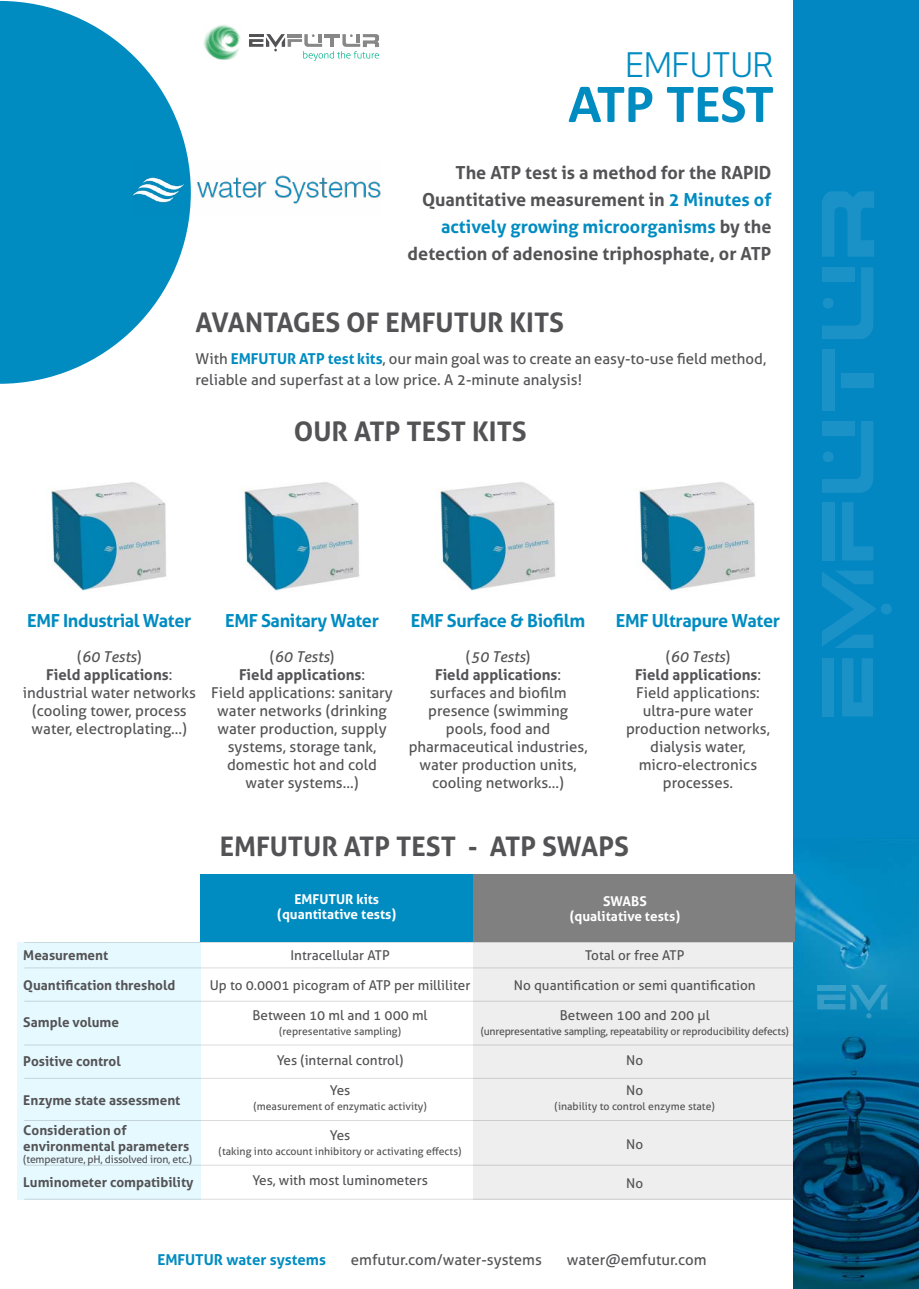
<style>
.page{position:relative;width:919px;height:1289px;background:#fff}
.page>*{position:absolute;margin:0;border:0;box-sizing:border-box;transform-origin:0 0}
.t1{font:700 55.2px "Calibri";letter-spacing:-.01em;color:#008cc1}
.t2{font:33px "Apex New";color:#008cc1}
.t3{font:700 27px "Aller";color:#535355}
.t4{font:700 18px/27px "Aller";color:#535355;text-align:right}
.t5{font:700 18px "Aller";letter-spacing:-.02em;color:#008cc1}
.t6{font:15px/18px "Aller";color:#535355;text-align:center}
.t7{font:700 15px "Aller";color:#008cc1}
.t8{font:13.5px "Aller";color:#535355}
.t9{font:700 13.5px/15px "Aller";color:#535355}
.t10{font:700 13.5px/15px "Aller";color:#fff;text-align:center}
.t11{font:10.5px "Aller";color:#535355}
.t12{font:10.5px "Aller";letter-spacing:-.02em;color:#535355}
.s1{color:#008cc1}
.s2{font-weight:700;color:#008cc1}
.s3{font-style:italic}
.s4{font-weight:700}
</style>
<div class="page">
<div style="left:473px;top:942px;width:320px;height:257px;background:#eee"></div>
<div style="left:17px;top:942px;width:184px;height:257px;background:#e6f9ff"></div>
<hr style="left:24px;top:967px;width:776px;height:1px;background:#000">
<hr style="left:24px;top:1000px;width:776px;height:1px;background:#000">
<hr style="left:24px;top:1044px;width:776px;height:1px;background:#000">
<hr style="left:24px;top:1077px;width:776px;height:1px;background:#000">
<hr style="left:24px;top:1120px;width:776px;height:1px;background:#000">
<hr style="left:24px;top:1164px;width:776px;height:1px;background:#000">
<hr style="left:24px;top:1198px;width:776px;height:1px;background:#000">
<hr style="left:24px;top:942px;width:776px;height:1px;background:#000">
<div style="left:793px;top:0;width:125px;height:1288px;background:#0287c2"></div>
<div style="left:821px;top:502px;width:13px;height:58px;background:#1a92c7"></div>
<svg style="left:842px;top:502px;width:31px;height:58px"></svg>
<div style="left:821px;top:349px;width:13px;height:62px;background:#1a92c7"></div>
<div style="left:841px;top:373px;width:33px;height:14px;background:#1a92c7"></div>
<svg style="left:822px;top:191px;width:52px;height:66px"></svg>
<div style="left:822px;top:658px;width:11px;height:58px;background:#1a92c7"></div>
<svg style="left:842px;top:658px;width:31px;height:58px"></svg>
<div style="left:880px;top:603px;width:11px;height:11px;background:#1a92c7;border-radius:50%"></div>
<svg style="left:822px;top:421px;width:51px;height:72px"></svg>
<div style="left:822px;top:451px;width:11px;height:11px;background:#1a92c7;border-radius:50%"></div>
<svg style="left:822px;top:571px;width:53px;height:77px"></svg>
<svg style="left:822px;top:267px;width:51px;height:72px"></svg>
<div style="left:821px;top:267px;width:33px;height:15px;background:#1a92c7"></div>
<div style="left:822px;top:298px;width:11px;height:11px;background:#1a92c7;border-radius:50%"></div>
<img style="left:793px;top:870px;width:125px;height:418px">
<svg style="left:817px;top:984px;width:70px;height:34px"></svg>
<svg style="left:0;top:1px;width:190px;height:383px;fill:#008cc1"></svg>
<svg style="left:249px;top:34px;width:130px;height:27px"></svg>
<img style="left:203px;top:24px;width:37px;height:35px">
<img style="left:132px;top:159px;width:248px;height:57px">
<div style="left:200px;top:874px;width:273px;height:68px;background:#008cc1"></div>
<div style="left:473px;top:874px;width:321px;height:68px;background:#808080"></div>
<img style="left:50px;top:482px;width:117px;height:109px">
<img style="left:243px;top:482px;width:117px;height:109px">
<img style="left:439px;top:482px;width:117px;height:109px">
<img style="left:638px;top:482px;width:118px;height:109px">
<h2 class="t2" style="left:625px;top:44px;width:149px">EMFUTUR</h2>
<h1 class="t1" style="left:568px;top:65px;width:207px">ATP TEST</h1>
<p class="t4" style="left:407px;top:159px;width:365px">The ATP test is a method for the RAPID Quantitative measurement in <span class="s1">2 Minutes of actively growing microorganisms</span> by the detection of adenosine triphosphate, or ATP</p>
<h3 class="t3" style="left:195px;top:305px;width:370px">AVANTAGES OF EMFUTUR KITS</h3>
<p class="t6" style="left:195px;top:348px;width:572px;line-height:21px;text-align:left">With <span class="s2">EMFUTUR ATP test kits</span>, our main goal was to create an easy-to-use field method, reliable and superfast at a low price. A 2-minute analysis!</p>
<h3 class="t3" style="left:294px;top:414px;width:234px">OUR ATP TEST KITS</h3>
<p class="t5" style="left:27px;top:609px;width:166px">EMF Industrial Water</p>
<p class="t6" style="left:23px;top:647px;width:175px">(<span class="s3">60 Tests</span>)<br><span class="s4">Field applications</span>: industrial water networks (cooling tower, process water, electroplating…)</p>
<p class="t5" style="left:225px;top:609px;width:155px">EMF Sanitary Water</p>
<p class="t6" style="left:211px;top:647px;width:183px">(<span class="s3">60 Tests</span>)<br><span class="s4">Field applications</span>:<br>Field applications: sanitary water networks (drinking water production, supply systems, storage tank, domestic hot and cold water systems…)</p>
<p class="t5" style="left:411px;top:609px;width:176px">EMF Surface &amp; Biofilm</p>
<p class="t6" style="left:408px;top:647px;width:180px">(<span class="s3">50 Tests</span>)<br><span class="s4">Field applications</span>: surfaces and biofilm presence (swimming pools, food and pharmaceutical industries, water production units, cooling networks…)</p>
<p class="t5" style="left:616px;top:609px;width:165px">EMF Ultrapure Water</p>
<p class="t6" style="left:626px;top:647px;width:145px">(<span class="s3">60 Tests</span>)<br><span class="s4">Field applications</span>:<br>Field applications: ultra-pure water production networks, dialysis water, micro-electronics processes.</p>
<p class="t9" style="left:23px;top:947px;width:86px">Measurement</p>
<p class="t9" style="left:23px;top:977px;width:153px">Quantification threshold</p>
<p class="t9" style="left:23px;top:1015px;width:97px">Sample volume</p>
<p class="t9" style="left:23px;top:1054px;width:99px">Positive control</p>
<p class="t9" style="left:23px;top:1093px;width:159px">Enzyme state assessment</p>
<p class="t9" style="left:23px;top:1123px;width:167px">Consideration of environmental parameters</p>
<p class="t12" style="left:23px;top:1152px;width:170px">(temperature, pH, dissolved iron, etc.)</p>
<p class="t9" style="left:23px;top:1174px;width:172px">Luminometer compatibility</p>
<h3 class="t3" style="left:220px;top:829px;width:411px">EMFUTUR ATP TEST - ATP SWAPS</h3>
<p class="t10" style="left:277px;top:892px;width:121px">EMFUTUR kits (quantitative tests)</p>
<p class="t10" style="left:569px;top:893px;width:112px">SWABS (qualitative tests)</p>
<p class="t8" style="left:290px;top:946px;width:101px">Intracellular ATP</p>
<p class="t8" style="left:210px;top:976px;width:262px">Up to 0.0001 picogram of ATP per milliliter</p>
<p class="t8" style="left:252px;top:1006px;width:177px">Between 10 ml and 1 000 ml</p>
<p class="t11" style="left:279px;top:1024px;width:123px">(representative sampling)</p>
<p class="t8" style="left:277px;top:1051px;width:128px">Yes (internal control)</p>
<p class="t8" style="left:330px;top:1081px;width:22px">Yes</p>
<p class="t11" style="left:253px;top:1099px;width:175px">(measurement of enzymatic activity)</p>
<p class="t8" style="left:330px;top:1126px;width:22px">Yes</p>
<p class="t11" style="left:219px;top:1144px;width:244px">(taking into account inhibitory or activating effects)</p>
<p class="t8" style="left:252px;top:1171px;width:177px">Yes, with most luminometers</p>
<p class="t8" style="left:585px;top:946px;width:101px">Total or free ATP</p>
<p class="t8" style="left:514px;top:976px;width:243px">No quantification or semi quantification</p>
<p class="t8" style="left:560px;top:1006px;width:151px">Between 100 and 200 µl</p>
<p class="t12" style="left:480px;top:1024px;width:310px">(unrepresentative sampling, repeatability or reproducibility defects)</p>
<p class="t8" style="left:626px;top:1051px;width:18px">No</p>
<p class="t8" style="left:626px;top:1081px;width:18px">No</p>
<p class="t11" style="left:554px;top:1099px;width:162px">(inability to control enzyme state)</p>
<p class="t8" style="left:626px;top:1135px;width:18px">No</p>
<p class="t8" style="left:626px;top:1174px;width:18px">No</p>
<p class="t7" style="left:157px;top:1250px;width:170px">EMFUTUR water systems</p>
<p class="t6" style="left:351px;top:1250px;width:192px">emfutur.com/water-systems</p>
<p class="t6" style="left:567px;top:1250px;width:141px">water@emfutur.com</p>
</div>
